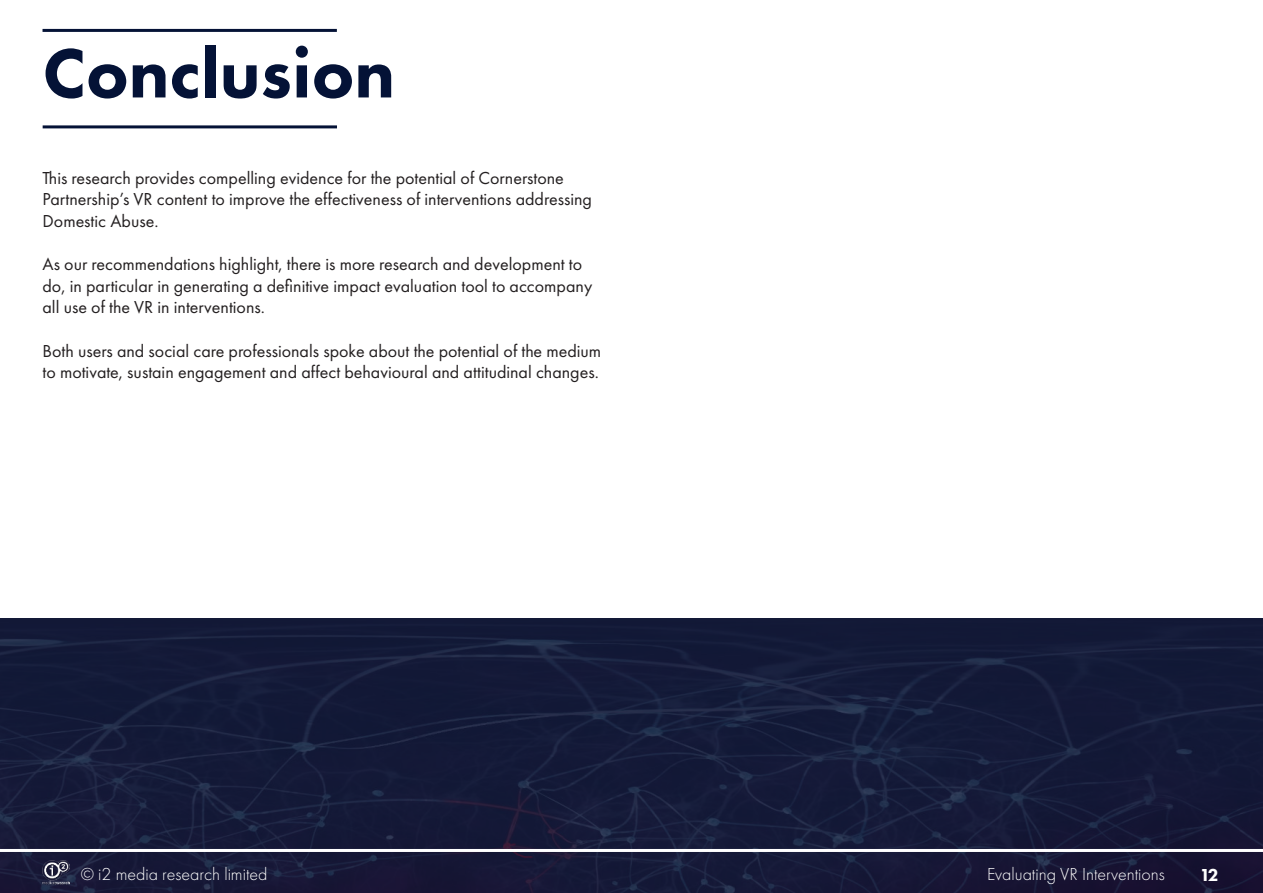
<style>
.page{position:relative;width:1263px;height:893px;background:#fff}
.page>*{position:absolute;margin:0;border:0;box-sizing:border-box;transform-origin:0 0}
.t1{font:800 72px "Futura PT";color:#041236}
.t2{font:18px/21.6px "Futura PT";color:#231f20}
.t3{font:300 18px "Futura PT";color:#fff}
.t4{font:800 18px "Futura PT";color:#fff}
</style>
<div class="page">
<svg style="left:0;top:619px;width:1263px;height:274px;background:#151a38"></svg>
<hr style="left:0;top:849px;width:1263px;height:3px;background:#fff">
<img style="left:43px;top:861px;width:27px;height:25px">
<hr style="left:43px;top:29px;width:294px;height:3px;background:#041236">
<hr style="left:43px;top:125px;width:294px;height:3px;background:#041236">
<h1 class="t1" style="left:43px;top:44px;width:354px">Conclusion</h1>
<p class="t2" style="left:43px;top:168px;width:551px">This research provides compelling evidence for the potential of Cornerstone<br>Partnership’s VR content to improve the effectiveness of interventions addressing<br>Domestic Abuse.</p>
<p class="t2" style="left:43px;top:255px;width:551px">As our recommendations highlight, there is more research and development to do, in particular in generating a definitive impact evaluation tool to accompany all use of the VR in interventions.</p>
<p class="t2" style="left:43px;top:341px;width:560px">Both users and social care professionals spoke about the potential of the medium to motivate, sustain engagement and affect behavioural and attitudinal changes.</p>
<p class="t3" style="left:81px;top:867px;width:188px">© i2 media research limited</p>
<p class="t4" style="left:1200px;top:868px;width:20px">12</p>
<p class="t3" style="left:987px;top:867px;width:179px">Evaluating VR Interventions</p>
</div>
